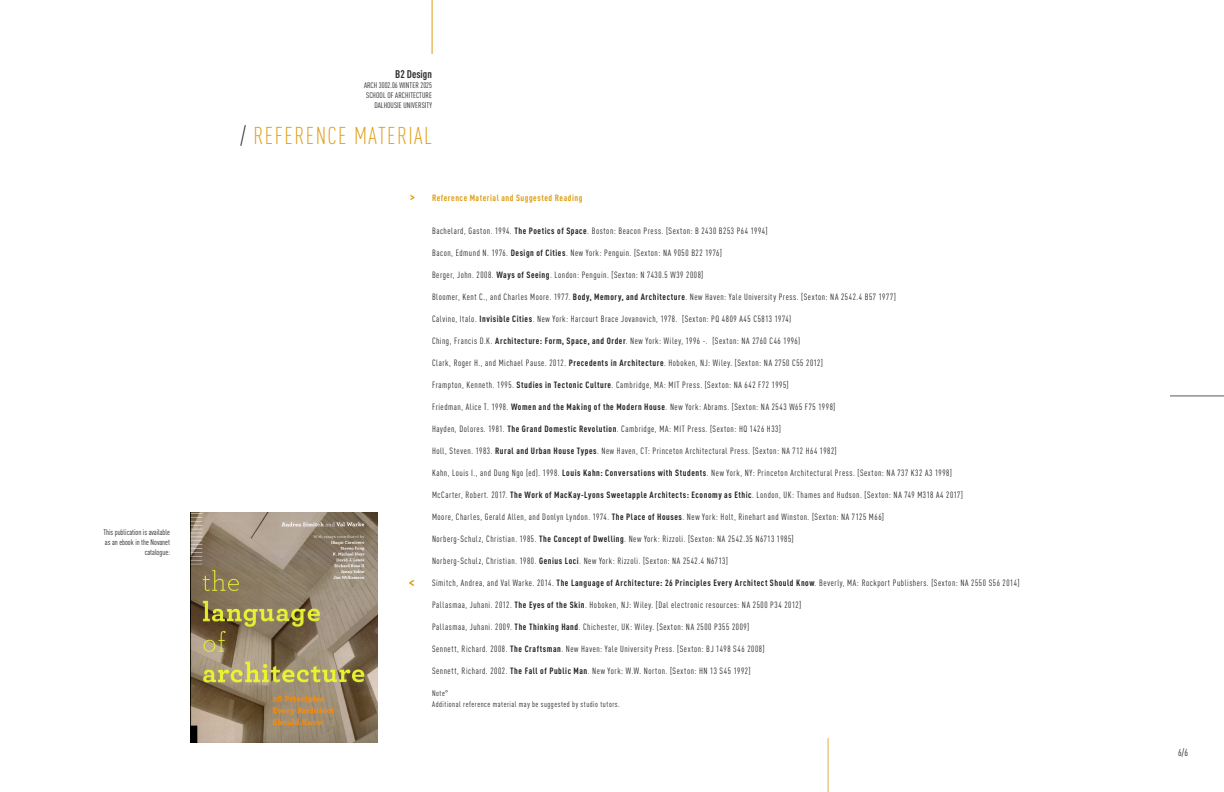
<style>
.page{position:relative;width:1224px;height:792px;background:#fff}
.page>*{position:absolute;margin:0;border:0;box-sizing:border-box;transform-origin:0 0}
.t1{font:300 condensed 24px "DINOT";letter-spacing:.06em;color:#de9c11}
.t2{font:700 condensed 12px "DINOT";color:#de9c11}
.t3{font:700 condensed 11px "DINOT";color:#312f30}
.t4{font:condensed 10px "DINOT";color:#231f20}
.t5{font:condensed 9px "DINOT";letter-spacing:.065em;color:#231f20}
.t6{font:700 condensed 9px "DINOT";letter-spacing:.06em;color:#de9c11}
.t7{font:condensed 8px/10px "DINOT";letter-spacing:.01em;color:#231f20;text-align:right}
.t8{font:condensed 8px "DINOT";letter-spacing:.07em;color:#231f20}
.s1{color:#312f30}
.s2{font-weight:700}
</style>
<div class="page">
<hr style="left:432px;top:0;width:1px;height:54px;background:#de9c11">
<hr style="left:1170px;top:396px;width:54px;height:1px;background:#57585a">
<hr style="left:828px;top:738px;width:1px;height:54px;background:#e4ae46">
<img style="left:191px;top:513px;width:186px;height:229px">
<p class="t7" style="left:103px;top:527px;width:68px;line-height:9.6px">This publication is available as an ebook in the Novanet catalogue:</p>
<p class="t3" style="left:395px;top:66px;width:38px">B2 Design</p>
<p class="t7" style="left:364px;top:80px;width:69px">ARCH 3002.06 WINTER 2025<br>SCHOOL OF ARCHITECTURE<br>DALHOUSIE UNIVERSITY</p>
<p class="t1" style="left:241px;top:119px;width:193px"><span class="s1">/</span> REFERENCE MATERIAL</p>
<p class="t2" style="left:410px;top:188px;width:6px">&gt;</p>
<p class="t6" style="left:432px;top:191px;width:152px">Reference Material and Suggested Reading</p>
<p class="t5" style="left:432px;top:225px;width:337px">Bachelard, Gaston. 1994. <span class="s2">The Poetics of Space</span>. Boston: Beacon Press. [Sexton: B 2430 B253 P64 1994]</p>
<p class="t5" style="left:432px;top:247px;width:291px">Bacon, Edmund N. 1976. <span class="s2">Design of Cities</span>. New York: Penguin. [Sexton: NA 9050 B22 1976]</p>
<p class="t5" style="left:432px;top:269px;width:273px">Berger, John. 2008. <span class="s2">Ways of Seeing</span>. London: Penguin. [Sexton: N 7430.5 W39 2008]</p>
<p class="t5" style="left:432px;top:291px;width:465px">Bloomer, Kent C., and Charles Moore. 1977. <span class="s2">Body, Memory, and Architecture</span>. New Haven: Yale University Press. [Sexton: NA 2542.4 B57 1977]</p>
<p class="t5" style="left:432px;top:313px;width:361px">Calvino, Italo. <span class="s2">Invisible Cities</span>. New York: Harcourt Brace Jovanovich, 1978. [Sexton: PQ 4809 A45 C5813 1974)</p>
<p class="t5" style="left:432px;top:335px;width:370px">Ching, Francis D.K. <span class="s2">Architecture: Form, Space, and Order</span>. New York: Wiley, 1996 -. [Sexton: NA 2760 C46 1996)</p>
<p class="t5" style="left:432px;top:357px;width:392px">Clark, Roger H., and Michael Pause. 2012. <span class="s2">Precedents in Architecture</span>. Hoboken, NJ: Wiley. [Sexton: NA 2750 C55 2012]</p>
<p class="t5" style="left:432px;top:379px;width:358px">Frampton, Kenneth. 1995. <span class="s2">Studies in Tectonic Culture</span>. Cambridge, MA: MIT Press. [Sexton: NA 642 F72 1995]</p>
<p class="t5" style="left:432px;top:401px;width:405px">Friedman, Alice T. 1998. <span class="s2">Women and the Making of the Modern House</span>. New York: Abrams. [Sexton: NA 2543 W65 F75 1998]</p>
<p class="t5" style="left:432px;top:423px;width:350px">Hayden, Dolores. 1981. <span class="s2">The Grand Domestic Revolution</span>. Cambridge, MA: MIT Press. [Sexton: HQ 1426 H33]</p>
<p class="t5" style="left:432px;top:445px;width:406px">Holl, Steven. 1983. <span class="s2">Rural and Urban House Types</span>. New Haven, CT: Princeton Architectural Press. [Sexton: NA 712 H64 1982]</p>
<p class="t5" style="left:432px;top:467px;width:521px">Kahn, Louis I., and Dung Ngo (ed). 1998. <span class="s2">Louis Kahn: Conversations with Students</span>. New York, NY: Princeton Architectural Press. [Sexton: NA 737 K32 A3 1998]</p>
<p class="t5" style="left:432px;top:489px;width:533px">McCarter, Robert. 2017. <span class="s2">The Work of MacKay-Lyons Sweetapple Architects: Economy as Ethic</span>. London, UK: Thames and Hudson. [Sexton: NA 749 M318 A4 2017]</p>
<p class="t5" style="left:432px;top:511px;width:454px">Moore, Charles, Gerald Allen, and Donlyn Lyndon. 1974. <span class="s2">The Place of Houses</span>. New York: Holt, Rinehart and Winston. [Sexton: NA 7125 M66]</p>
<p class="t5" style="left:432px;top:533px;width:363px">Norberg-Schulz, Christian. 1985. <span class="s2">The Concept of Dwelling</span>. New York: Rizzoli. [Sexton: NA 2542.35 N6713 1985]</p>
<p class="t5" style="left:432px;top:555px;width:297px">Norberg-Schulz, Christian. 1980. <span class="s2">Genius Loci</span>. New York: Rizzoli. [Sexton: NA 2542.4 N6713]</p>
<p class="t5" style="left:432px;top:577px;width:589px">Simitch, Andrea, and Val Warke. 2014. <span class="s2">The Language of Architecture: 26 Principles Every Architect Should Know</span>. Beverly, MA: Rockport Publishers. [Sexton: NA 2550 S56 2014]</p>
<p class="t5" style="left:432px;top:599px;width:371px">Pallasmaa, Juhani. 2012. <span class="s2">The Eyes of the Skin</span>. Hoboken, NJ: Wiley. [Dal electronic resources: NA 2500 P34 2012]</p>
<p class="t5" style="left:432px;top:621px;width:319px">Pallasmaa, Juhani. 2009. <span class="s2">The Thinking Hand</span>. Chichester, UK: Wiley. [Sexton: NA 2500 P355 2009]</p>
<p class="t5" style="left:432px;top:643px;width:334px">Sennett, Richard. 2008. <span class="s2">The Craftsman</span>. New Haven: Yale University Press. [Sexton: BJ 1498 S46 2008]</p>
<p class="t5" style="left:432px;top:665px;width:320px">Sennett, Richard. 2002. <span class="s2">The Fall of Public Man</span>. New York: W.W. Norton. [Sexton: HN 13 S45 1992]</p>
<p class="t7" style="left:432px;top:688px;width:18px">Note°</p>
<p class="t8" style="left:432px;top:699px;width:189px">Additional reference material may be suggested by studio tutors.</p>
<p class="t4" style="left:1178px;top:746px;width:11px">6/6</p>
</div>
